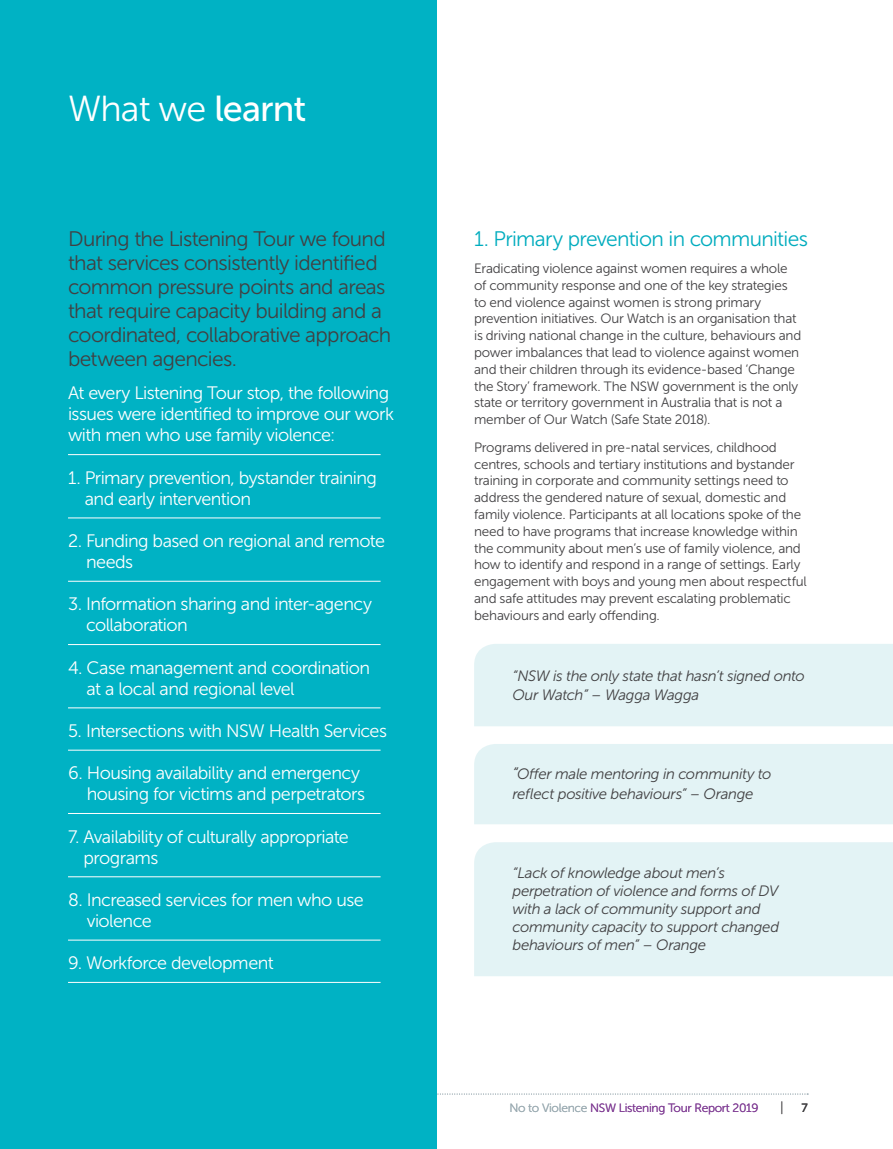
<style>
.page{position:relative;width:893px;height:1149px;background:#fff}
.page>*{position:absolute;margin:0;border:0;box-sizing:border-box;transform-origin:0 0}
.t1{font:36px "Museo Sans 300";letter-spacing:-.025em;color:#fff}
.t2{font:21px/24px "Museo Sans 300";letter-spacing:-.03em;color:#414042}
.t3{font:21px "Museo Sans 300";letter-spacing:-.035em;color:#00acbe}
.t4{font:18px/21px "Museo Sans 300";letter-spacing:-.03em;color:#fff}
.t5{font:italic 15px/18px "Museo Sans 300";letter-spacing:-.02em;color:#414042}
.t6{font:13.5px/16.8px "Museo Sans 300";letter-spacing:-.02em;color:#414042}
.t7{font:13.5px "Museo Sans 100";color:#414042}
.t8{font:12px "Museo Sans 300";letter-spacing:-.025em;color:#813f95}
.t9{font:12px "Museo Sans 500";color:#414042}
.s1{font-family:"Museo Sans 500"}
.s2{font-size:16.5px}
.s3{color:#9babb2}
</style>
<div class="page">
<div style="left:474px;top:644px;width:419px;height:82px;background:#e3f3f5"></div>
<svg style="left:436px;top:1093px;width:372px;height:1px"></svg>
<div style="left:474px;top:744px;width:419px;height:80px;background:#e3f3f5"></div>
<div style="left:474px;top:842px;width:419px;height:133px;background:#e3f3f5"></div>
<div style="left:0;top:0;width:436px;height:1148px;background:#00b2c4"></div>
<hr style="left:68px;top:454px;width:313px;height:1px;background:#fff">
<hr style="left:68px;top:517px;width:313px;height:1px;background:#fff">
<hr style="left:68px;top:580px;width:313px;height:1px;background:#fff">
<hr style="left:68px;top:644px;width:313px;height:1px;background:#fff">
<hr style="left:68px;top:707px;width:313px;height:1px;background:#fff">
<hr style="left:68px;top:749px;width:313px;height:1px;background:#fff">
<hr style="left:68px;top:812px;width:313px;height:1px;background:#fff">
<hr style="left:68px;top:876px;width:313px;height:1px;background:#fff">
<hr style="left:68px;top:939px;width:313px;height:1px;background:#fff">
<hr style="left:68px;top:981px;width:313px;height:1px;background:#fff">
<h1 class="t1" style="left:68px;top:89px;width:240px">What we <span class="s1">learnt</span></h1>
<h2 class="t2" style="left:68px;top:226px;width:325px">During the Listening Tour we found that services consistently identified common pressure points and areas that require capacity building and a coordinated, collaborative approach between agencies.</h2>
<h3 class="t4" style="left:68px;top:383px;width:327px">At every Listening Tour stop, the following issues were identified to improve our work with men who use family violence:</h3>
<h3 class="t4" style="left:85px;top:467px;width:294px;text-indent:-17px">1. Primary prevention, bystander training and early intervention</h3>
<h3 class="t4" style="left:86px;top:530px;width:300px;text-indent:-18px">2. Funding based on regional and remote needs</h3>
<h3 class="t4" style="left:86px;top:593px;width:287px;text-indent:-18px">3. Information sharing and inter-agency collaboration</h3>
<h3 class="t4" style="left:87px;top:657px;width:285px;text-indent:-19px">4. Case management and coordination at a local and regional level</h3>
<h3 class="t4" style="left:68px;top:720px;width:320px">5. Intersections with NSW Health Services</h3>
<h3 class="t4" style="left:68px;top:762px;width:298px;text-align:right">6. Housing availability and emergency housing for victims and perpetrators</h3>
<h3 class="t4" style="left:84px;top:825px;width:267px;text-indent:-15px">7. Availability of culturally appropriate programs</h3>
<h3 class="t4" style="left:87px;top:889px;width:278px;text-indent:-19px">8. Increased services for men who use violence</h3>
<h3 class="t4" style="left:68px;top:952px;width:207px">9. Workforce development</h3>
<h2 class="t3" style="left:474px;top:227px;width:335px">1. Primary prevention in communities</h2>
<p class="t6" style="left:474px;top:260px;width:329px">Eradicating violence against women requires a whole of community response and one of the key strategies to end violence against women is strong primary prevention initiatives. Our Watch is an organisation that is driving national change in the culture, behaviours and power imbalances that lead to violence against women and their children through its evidence-based ‘Change the Story’ framework. The NSW government is the only state or territory government in Australia that is not a member of Our Watch (Safe State 2018).</p>
<p class="t6" style="left:474px;top:438px;width:334px">Programs delivered in pre-natal services, childhood centres, schools and tertiary institutions and bystander training in corporate and community settings need to address the gendered nature of sexual, domestic and family violence. Participants at all locations spoke of the need to have programs that increase knowledge within the community about men’s use of family violence, and how to identify and respond in a range of settings. Early engagement with boys and young men about respectful and safe attitudes may prevent escalating problematic behaviours and early offending.</p>
<p class="t5" style="left:512px;top:665px;width:294px;line-height:19.5px">“NSW is the only state that hasn’t signed onto<br>Our Watch” – Wagga Wagga</p>
<p class="t5" style="left:512px;top:764px;width:261px;line-height:19.5px"><span class="s2">“</span>Offer male mentoring in community to reflect positive behaviours” – Orange</p>
<p class="t5" style="left:512px;top:864px;width:268px">“Lack of knowledge about men’s perpetration of violence and forms of DV with a lack of community support and community capacity to support changed behaviours of men” – Orange</p>
<p class="t8" style="left:509px;top:1100px;width:251px"><span class="s3">No to Violence</span> NSW Listening Tour Report 2019</p>
<p class="t7" style="left:780px;top:1099px;width:5px">|</p>
<p class="t9" style="left:802px;top:1100px;width:8px">7</p>
</div>
